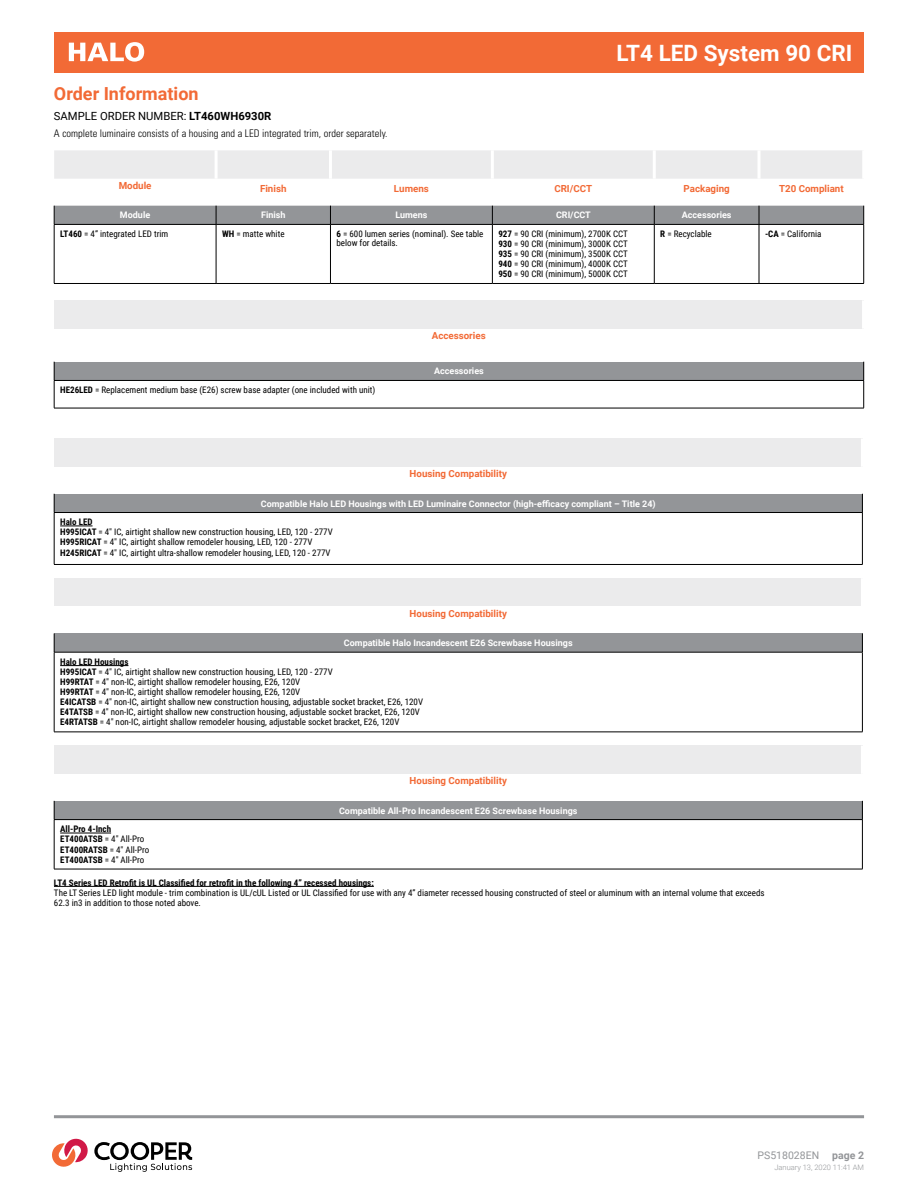
<style>
.page{position:relative;width:918px;height:1188px;background:#fff}
.page>*{position:absolute;margin:0;border:0;box-sizing:border-box;transform-origin:0 0}
.t1{font:700 22.5px "Roboto";color:#fff}
.t2{font:700 18px "Roboto";color:#f26a36}
.t3{font:11.25px "Roboto";color:#000}
.t4{font:300 condensed 10.5px "Univers LT Std";color:#000}
.t5{font:10.5px "Roboto";color:#939598}
.t6{font:700 9.75px "Roboto";color:#f26a36}
.t7{font:9px/10.1px "Roboto Condensed";color:#000}
.t8{font:700 9px "Roboto";color:#fff}
.t9{font:700 9px "Roboto Condensed";color:#000}
.t10{font:9px/10.1px "Roboto Condensed";color:#000101}
.t11{font:300 7.5px "Roboto";color:#939598}
.s1{font-weight:700}
.s2{font-weight:700;color:#000}
</style>
<div class="page">
<div style="left:54px;top:32px;width:810px;height:41px;background:#f26a36"></div>
<hr style="left:54px;top:1115px;width:810px;height:3px;background:#939598">
<hr style="left:54px;top:886px;width:320px;height:1px;background:#000">
<div style="left:54px;top:150px;width:808px;height:29px;background:#ebebec"></div>
<hr style="left:54px;top:225px;width:1px;height:58px;background:#000">
<hr style="left:216px;top:225px;width:1px;height:58px;background:#000">
<hr style="left:330px;top:225px;width:1px;height:58px;background:#000">
<hr style="left:492px;top:225px;width:1px;height:58px;background:#000">
<hr style="left:654px;top:225px;width:1px;height:58px;background:#000">
<hr style="left:759px;top:225px;width:1px;height:58px;background:#000">
<hr style="left:863px;top:225px;width:1px;height:58px;background:#000">
<hr style="left:54px;top:283px;width:162px;height:1px;background:#000">
<hr style="left:216px;top:283px;width:114px;height:1px;background:#000">
<hr style="left:330px;top:283px;width:162px;height:1px;background:#000">
<hr style="left:492px;top:283px;width:162px;height:1px;background:#000">
<hr style="left:654px;top:283px;width:105px;height:1px;background:#000">
<hr style="left:759px;top:283px;width:105px;height:1px;background:#000">
<svg style="left:54px;top:206px;width:810px;height:18px;background:#8f9194"></svg>
<hr style="left:54px;top:224px;width:162px;height:1px;background:#000">
<hr style="left:216px;top:224px;width:114px;height:1px;background:#000">
<hr style="left:330px;top:224px;width:162px;height:1px;background:#000">
<hr style="left:492px;top:224px;width:162px;height:1px;background:#000">
<hr style="left:654px;top:224px;width:105px;height:1px;background:#000">
<hr style="left:759px;top:224px;width:105px;height:1px;background:#000">
<hr style="left:215px;top:150px;width:3px;height:29px;background:#fff">
<hr style="left:329px;top:150px;width:3px;height:29px;background:#fff">
<hr style="left:491px;top:150px;width:3px;height:29px;background:#fff">
<hr style="left:653px;top:150px;width:3px;height:29px;background:#fff">
<hr style="left:758px;top:150px;width:3px;height:29px;background:#fff">
<div style="left:54px;top:300px;width:810px;height:29px;background:#ebebec"></div>
<hr style="left:862px;top:300px;width:3px;height:29px;background:#fff">
<div style="left:54px;top:362px;width:810px;height:18px;background:#939598"></div>
<hr style="left:54px;top:408px;width:810px;height:1px;background:#000">
<svg style="left:54px;top:362px;width:1px;height:46px"></svg>
<svg style="left:863px;top:362px;width:1px;height:46px"></svg>
<hr style="left:54px;top:380px;width:810px;height:1px;background:#000">
<div style="left:54px;top:438px;width:808px;height:29px;background:#ebebec"></div>
<div style="left:54px;top:494px;width:808px;height:19px;background:#939598"></div>
<hr style="left:54px;top:513px;width:1px;height:51px;background:#000">
<hr style="left:862px;top:513px;width:1px;height:51px;background:#000">
<hr style="left:54px;top:564px;width:809px;height:1px;background:#000">
<svg style="left:54px;top:494px;width:1px;height:18px"></svg>
<svg style="left:862px;top:494px;width:1px;height:18px"></svg>
<hr style="left:54px;top:512px;width:809px;height:1px;background:#000">
<hr style="left:861px;top:438px;width:3px;height:29px;background:#fff">
<hr style="left:60px;top:526px;width:33px;height:1px;background:#000">
<div style="left:54px;top:578px;width:808px;height:28px;background:#ebebec"></div>
<div style="left:54px;top:633px;width:808px;height:19px;background:#939598"></div>
<hr style="left:54px;top:652px;width:1px;height:80px;background:#000">
<hr style="left:862px;top:652px;width:1px;height:80px;background:#000">
<hr style="left:54px;top:732px;width:809px;height:1px;background:#000">
<svg style="left:54px;top:633px;width:1px;height:19px"></svg>
<svg style="left:862px;top:633px;width:1px;height:19px"></svg>
<hr style="left:54px;top:652px;width:809px;height:1px;background:#000">
<hr style="left:861px;top:578px;width:3px;height:28px;background:#fff">
<hr style="left:60px;top:665px;width:68px;height:1px;background:#000">
<div style="left:54px;top:746px;width:808px;height:28px;background:#ebebec"></div>
<div style="left:54px;top:801px;width:808px;height:19px;background:#939598"></div>
<hr style="left:54px;top:820px;width:1px;height:49px;background:#000">
<hr style="left:862px;top:820px;width:1px;height:49px;background:#000">
<hr style="left:54px;top:869px;width:809px;height:1px;background:#000">
<svg style="left:54px;top:801px;width:1px;height:18px"></svg>
<svg style="left:862px;top:801px;width:1px;height:18px"></svg>
<hr style="left:54px;top:819px;width:809px;height:1px;background:#000">
<hr style="left:861px;top:746px;width:3px;height:28px;background:#fff">
<hr style="left:60px;top:833px;width:51px;height:1px;background:#000">
<svg style="left:52px;top:1138px;width:140px;height:34px"></svg>
<svg style="left:69px;top:42px;width:75px;height:20px"></svg>
<h2 class="t2" style="left:54px;top:81px;width:146px">Order Information</h2>
<p class="t3" style="left:54px;top:108px;width:219px">SAMPLE ORDER NUMBER: <span class="s1">LT460WH6930R</span></p>
<p class="t4" style="left:54px;top:127px;width:335px">A complete luminaire consists of a housing and a LED integrated trim, order separately.</p>
<h1 class="t1" style="left:616px;top:38px;width:238px">LT4 LED System 90 CRI</h1>
<p class="t6" style="left:119px;top:179px;width:34px">Module</p>
<p class="t6" style="left:260px;top:182px;width:28px">Finish</p>
<p class="t6" style="left:394px;top:182px;width:36px">Lumens</p>
<p class="t6" style="left:554px;top:182px;width:39px">CRI/CCT</p>
<p class="t6" style="left:684px;top:182px;width:48px">Packaging</p>
<p class="t6" style="left:779px;top:182px;width:66px">T20 Compliant</p>
<p class="t8" style="left:120px;top:209px;width:32px">Module</p>
<p class="t8" style="left:261px;top:209px;width:26px">Finish</p>
<p class="t8" style="left:395px;top:209px;width:34px">Lumens</p>
<p class="t8" style="left:556px;top:209px;width:36px">CRI/CCT</p>
<p class="t8" style="left:682px;top:209px;width:51px">Accessories</p>
<p class="t7" style="left:60px;top:229px;width:110px"><span class="s1">LT460</span> = 4” integrated LED trim</p>
<p class="t7" style="left:222px;top:229px;width:64px"><span class="s1">WH</span> = matte white</p>
<p class="t7" style="left:336px;top:229px;width:149px;line-height:9px"><span class="s1">6</span> = 600 lumen series (nominal). See table below for details.</p>
<p class="t7" style="left:498px;top:229px;width:131px;text-align:justify"><span class="s1">927</span> = 90 CRI (minimum), 2700K CCT <span class="s1">930</span> = 90 CRI (minimum), 3000K CCT <span class="s1">935</span> = 90 CRI (minimum), 3500K CCT <span class="s1">940</span> = 90 CRI (minimum), 4000K CCT <span class="s1">950</span> = 90 CRI (minimum), 5000K CCT</p>
<p class="t7" style="left:660px;top:229px;width:53px"><span class="s1">R</span> = Recyclable</p>
<p class="t7" style="left:765px;top:229px;width:58px"><span class="s1">-CA</span> = California</p>
<p class="t7" style="left:60px;top:385px;width:317px"><span class="s1">HE26LED</span> = Replacement medium base (E26) screw base adapter (one included with unit)</p>
<p class="t6" style="left:432px;top:329px;width:55px">Accessories</p>
<p class="t8" style="left:434px;top:365px;width:51px">Accessories</p>
<p class="t6" style="left:410px;top:467px;width:99px">Housing Compatibility</p>
<p class="t8" style="left:261px;top:497px;width:396px">Compatible Halo LED Housings with LED Luminaire Connector (high-efficacy compliant – Title 24)</p>
<p class="t7" style="left:60px;top:517px;width:274px"><span class="s1">Halo LED<br>H995ICAT</span> = 4" IC, airtight shallow new construction housing, LED, 120 - 277V <span class="s1">H995RICAT</span> = 4" IC, airtight shallow remodeler housing, LED, 120 - 277V <span class="s1">H245RICAT</span> = 4" IC, airtight ultra-shallow remodeler housing, LED, 120 - 277V</p>
<p class="t6" style="left:410px;top:607px;width:99px">Housing Compatibility</p>
<p class="t8" style="left:344px;top:637px;width:230px">Compatible Halo Incandescent E26 Screwbase Housings</p>
<p class="t7" style="left:60px;top:656px;width:364px"><span class="s1">Halo LED Housings<br>H995ICAT</span> = 4" IC, airtight shallow new construction housing, LED, 120 - 277V<br><span class="s1">H99RTAT</span> = 4" non-IC, airtight shallow remodeler housing, E26, 120V<br><span class="s1">H99RTAT</span> = 4" non-IC, airtight shallow remodeler housing, E26, 120V<br><span class="s1">E4ICATSB</span> = 4" non-IC, airtight shallow new construction housing, adjustable socket bracket, E26, 120V <span class="s1">E4TATSB</span> = 4" non-IC, airtight shallow new construction housing, adjustable socket bracket, E26, 120V <span class="s1">E4RTATSB</span> = 4" non-IC, airtight shallow remodeler housing, adjustable socket bracket, E26, 120V</p>
<p class="t6" style="left:410px;top:774px;width:99px">Housing Compatibility</p>
<p class="t8" style="left:339px;top:804px;width:240px">Compatible All-Pro Incandescent E26 Screwbase Housings</p>
<p class="t10" style="left:60px;top:824px;width:91px"><span class="s2">All-Pro 4-Inch<br>ET400</span><span class="s1">ATSB</span> = 4" All-Pro<br><span class="s1">ET400RATSB</span> = 4" All-Pro<br><span class="s1">ET400ATSB</span> = 4" All-Pro</p>
<p class="t9" style="left:54px;top:876px;width:321px">LT4 Series LED Retrofit is UL Classified for retrofit in the following 4” recessed housings:</p>
<p class="t7" style="left:54px;top:887px;width:712px">The LT Series LED light module - trim combination is UL/cUL Listed or UL Classified for use with any 4” diameter recessed housing constructed of steel or aluminum with an internal volume that exceeds<br>62.3 in3 in addition to those noted above.</p>
<p class="t5" style="left:758px;top:1148px;width:108px">PS518028EN <span class="s1">page 2</span></p>
<p class="t11" style="left:774px;top:1162px;width:91px">January 13, 2020 11:41 AM</p>
</div>
